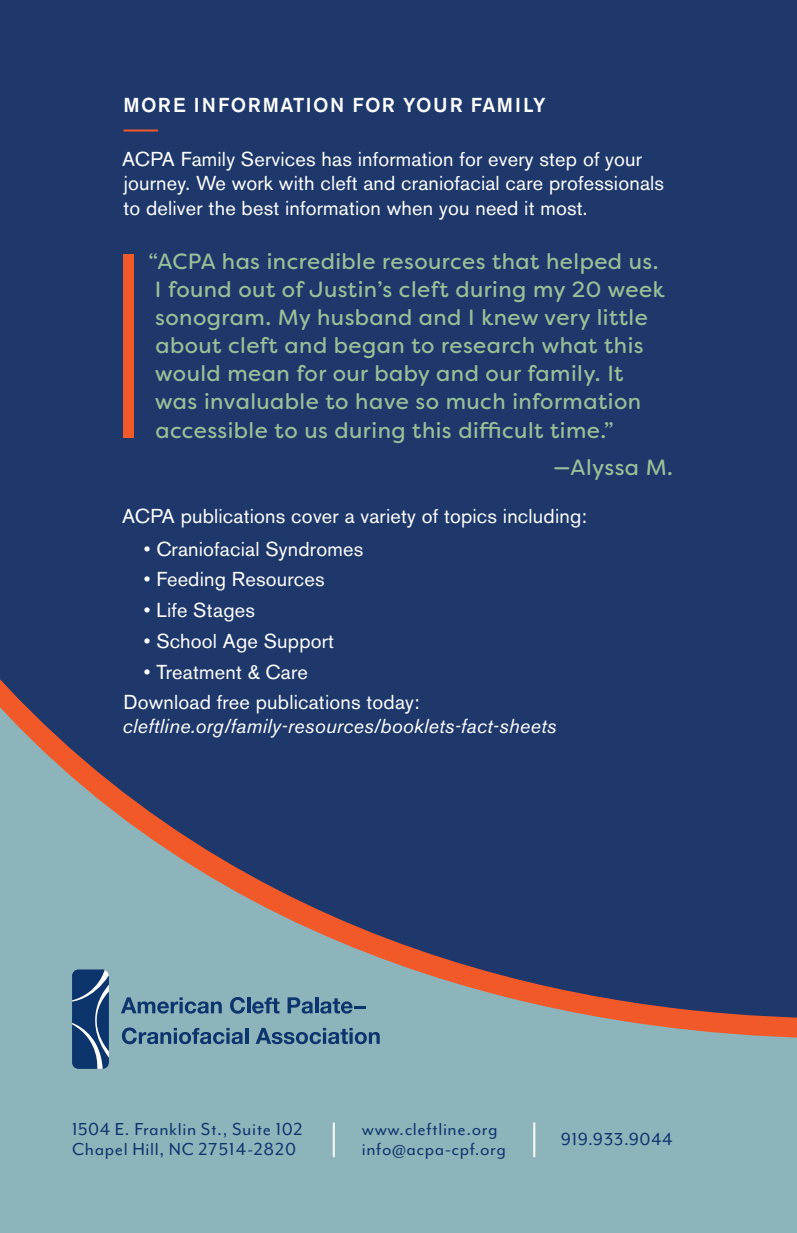
<style>
.page{position:relative;width:797px;height:1233px;background:#fff}
.page>*{position:absolute;margin:0;border:0;box-sizing:border-box;transform-origin:0 0}
.t1{font:22px/28px "Filson Soft";letter-spacing:.02em;color:#96c298}
.t2{font:20px/24.2px "Akzidenz Grotesk BE";letter-spacing:.01em;color:#fff}
.t3{font:20px/20px "Mr Eaves Mod OT";letter-spacing:.03em;color:#0c356d}
.t4{font:italic 20px "Akzidenz Grotesk BE";letter-spacing:.01em;color:#fff}
.t5{font:500 20px "Akzidenz Grotesk BE";letter-spacing:.07em;color:#fff}
</style>
<div class="page">
<div style="left:0;top:0;width:796px;height:1233px;background:#1f386c"></div>
<svg style="left:0;top:687px;width:796px;height:546px;fill:#8eb4bb"></svg>
<svg style="left:121px;top:997px;width:101px;height:16px;background:#59809b"></svg>
<svg style="left:230px;top:997px;width:15px;height:16px"></svg>
<hr style="left:247px;top:997px;width:3px;height:16px;background:#0c356d">
<svg style="left:252px;top:997px;width:27px;height:16px"></svg>
<svg style="left:287px;top:997px;width:26px;height:16px"></svg>
<hr style="left:315px;top:997px;width:3px;height:16px;background:#0c356d">
<svg style="left:320px;top:998px;width:46px;height:15px"></svg>
<svg style="left:122px;top:1027px;width:121px;height:17px;background:#59809b"></svg>
<hr style="left:245px;top:1028px;width:3px;height:16px;background:#0c356d">
<svg style="left:255px;top:1028px;width:124px;height:16px;background:#577e9a"></svg>
<svg style="left:72px;top:970px;width:37px;height:99px;background:#305383"></svg>
<hr style="left:533px;top:1122px;width:2px;height:35px;background:#fff">
<hr style="left:333px;top:1122px;width:2px;height:35px;background:#fff">
<hr style="left:123px;top:129px;width:35px;height:2px;background:#f15929">
<div style="left:123px;top:254px;width:11px;height:184px;background:#f15929"></div>
<p class="t5" style="left:123px;top:93px;width:423px">MORE INFORMATION FOR YOUR FAMILY</p>
<p class="t2" style="left:122px;top:147px;width:543px">ACPA Family Services has information for every step of your journey. We work with cleft and craniofacial care professionals to deliver the best information when you need it most.</p>
<p class="t1" style="left:148px;top:248px;width:517px">“ACPA has incredible resources that helped us.<br>I found out of Justin’s cleft during my 20 week sonogram. My husband and I knew very little about cleft and began to research what this would mean for our baby and our family. It was invaluable to have so much information accessible to us during this difficult time.”</p>
<p class="t1" style="left:553px;top:453px;width:121px">—Alyssa M.</p>
<p class="t2" style="left:122px;top:503px;width:466px">ACPA publications cover a variety of topics including:</p>
<p class="t2" style="left:144px;top:537px;width:221px">• Craniofacial Syndromes</p>
<p class="t2" style="left:144px;top:567px;width:182px">• Feeding Resources</p>
<p class="t2" style="left:144px;top:598px;width:113px">• Life Stages</p>
<p class="t2" style="left:144px;top:629px;width:192px">• School Age Support</p>
<p class="t2" style="left:123px;top:656px;width:297px;line-height:30.6px;text-indent:21px">• Treatment &amp; Care<br>Download free publications today:</p>
<p class="t4" style="left:122px;top:714px;width:435px">cleftline.org/family-resources/booklets-fact-sheets</p>
<p class="t3" style="left:72px;top:1119px;width:232px">1504 E. Franklin St., Suite 102<br>Chapel Hill, NC 27514-2820</p>
<p class="t3" style="left:362px;top:1119px;width:146px">www.cleftline.org info@acpa-cpf.org</p>
<p class="t3" style="left:560px;top:1129px;width:113px">919.933.9044</p>
</div>
